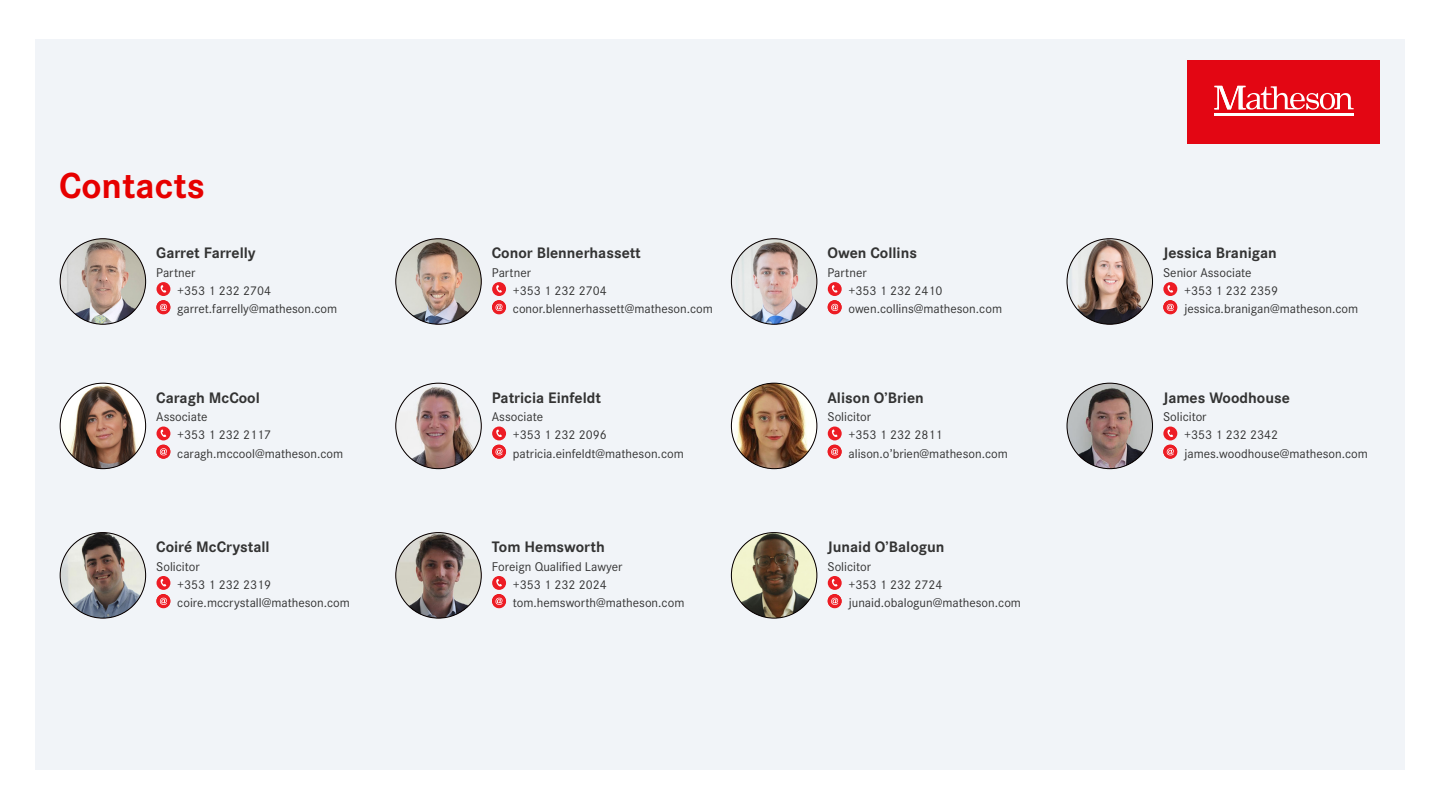
<style>
.page{position:relative;width:1440px;height:810px;background:#fff}
.page>*{position:absolute;margin:0;border:0;box-sizing:border-box;transform-origin:0 0}
.No_Spacing{font:700 37.5px "Corporate S Pro";color:#e60000}
.t1{font:700 15.75px "Corporate S Pro";color:#333}
.t2{font:13.12px "Corporate S Pro";color:#333}
</style>
<div class="page">
<div style="left:35px;top:39px;width:1370px;height:731px;background:#f1f4f8"></div>
<svg style="left:156px;top:300px;width:14px;height:14px"></svg>
<div style="left:157px;top:282px;width:13px;height:14px;background:#ed1c24;border-radius:50%"></div>
<svg style="left:161px;top:285px;width:5px;height:8px"></svg>
<div style="left:157px;top:300px;width:13px;height:14px;background:#ed1c24;border-radius:50%"></div>
<svg style="left:160px;top:304px;width:7px;height:7px"></svg>
<img style="left:60px;top:239px;width:86px;height:85px;border-radius:43px">
<div style="left:157px;top:427px;width:13px;height:13px;background:#ed1c24;border-radius:50%"></div>
<svg style="left:161px;top:429px;width:5px;height:8px"></svg>
<div style="left:157px;top:445px;width:13px;height:14px;background:#ed1c24;border-radius:50%"></div>
<svg style="left:160px;top:448px;width:7px;height:7px"></svg>
<img style="left:60px;top:383px;width:86px;height:86px;border-radius:43px">
<div style="left:1163px;top:427px;width:14px;height:13px;background:#ed1c24;border-radius:50%"></div>
<svg style="left:1167px;top:429px;width:6px;height:8px"></svg>
<div style="left:1163px;top:445px;width:14px;height:14px;background:#ed1c24;border-radius:50%"></div>
<svg style="left:1167px;top:448px;width:7px;height:7px"></svg>
<img style="left:1067px;top:383px;width:86px;height:86px;border-radius:43px">
<div style="left:492px;top:282px;width:14px;height:14px;background:#ed1c24;border-radius:50%"></div>
<svg style="left:496px;top:285px;width:6px;height:8px"></svg>
<div style="left:492px;top:300px;width:14px;height:14px;background:#ed1c24;border-radius:50%"></div>
<svg style="left:496px;top:304px;width:7px;height:7px"></svg>
<img style="left:396px;top:239px;width:85px;height:85px;border-radius:43px">
<div style="left:492px;top:445px;width:14px;height:13px;background:#ea4549;border-radius:50%"></div>
<div style="left:492px;top:427px;width:14px;height:13px;background:#ed1c24;border-radius:50%"></div>
<svg style="left:496px;top:429px;width:6px;height:8px"></svg>
<div style="left:492px;top:445px;width:14px;height:14px;background:#ed1c24;border-radius:50%"></div>
<svg style="left:496px;top:448px;width:7px;height:7px"></svg>
<img style="left:396px;top:383px;width:85px;height:86px;border-radius:43px">
<svg style="left:156px;top:594px;width:14px;height:14px"></svg>
<div style="left:157px;top:576px;width:13px;height:14px;background:#ed1c24;border-radius:50%"></div>
<svg style="left:161px;top:579px;width:5px;height:8px"></svg>
<div style="left:157px;top:594px;width:13px;height:14px;background:#ed1c24;border-radius:50%"></div>
<svg style="left:160px;top:598px;width:7px;height:7px"></svg>
<img style="left:60px;top:533px;width:86px;height:85px;border-radius:43px">
<div style="left:828px;top:282px;width:14px;height:14px;background:#ed1c24;border-radius:50%"></div>
<svg style="left:832px;top:285px;width:6px;height:8px"></svg>
<div style="left:828px;top:300px;width:14px;height:14px;background:#ed1c24;border-radius:50%"></div>
<svg style="left:831px;top:304px;width:7px;height:7px"></svg>
<img style="left:731px;top:239px;width:86px;height:85px;border-radius:43px">
<div style="left:492px;top:576px;width:14px;height:14px;background:#ed1c24;border-radius:50%"></div>
<svg style="left:496px;top:579px;width:6px;height:8px"></svg>
<div style="left:492px;top:594px;width:14px;height:14px;background:#ed1c24;border-radius:50%"></div>
<svg style="left:496px;top:598px;width:7px;height:7px"></svg>
<img style="left:396px;top:533px;width:85px;height:85px;border-radius:43px">
<div style="left:1163px;top:282px;width:14px;height:14px;background:#ed1c24;border-radius:50%"></div>
<svg style="left:1167px;top:285px;width:6px;height:8px"></svg>
<div style="left:1163px;top:300px;width:14px;height:14px;background:#ed1c24;border-radius:50%"></div>
<svg style="left:1167px;top:304px;width:7px;height:7px"></svg>
<img style="left:1067px;top:239px;width:86px;height:85px;border-radius:43px">
<div style="left:828px;top:445px;width:13px;height:13px;background:#ea191f;border-radius:50%"></div>
<div style="left:828px;top:427px;width:14px;height:13px;background:#ed1c24;border-radius:50%"></div>
<svg style="left:832px;top:429px;width:6px;height:8px"></svg>
<div style="left:828px;top:445px;width:14px;height:14px;background:#ed1c24;border-radius:50%"></div>
<svg style="left:831px;top:448px;width:7px;height:7px"></svg>
<img style="left:731px;top:383px;width:86px;height:86px;border-radius:43px">
<div style="left:828px;top:576px;width:14px;height:14px;background:#ed1c24;border-radius:50%"></div>
<svg style="left:832px;top:579px;width:6px;height:8px"></svg>
<div style="left:828px;top:594px;width:14px;height:14px;background:#ed1c24;border-radius:50%"></div>
<svg style="left:831px;top:598px;width:7px;height:7px"></svg>
<img style="left:731px;top:533px;width:86px;height:85px;border-radius:43px">
<div style="left:1187px;top:60px;width:193px;height:83px;background:#e30613"></div>
<hr style="left:1214px;top:113px;width:140px;height:2px;background:#fff">
<svg style="left:1214px;top:86px;width:140px;height:24px"></svg>
<p class="No_Spacing" style="left:59px;top:156px;width:147px">Contacts</p>
<p class="t1" style="left:156px;top:241px;width:101px">Garret Farrelly</p>
<p class="t2" style="left:156px;top:263px;width:41px">Partner</p>
<p class="t2" style="left:177px;top:281px;width:95px">+353 1 232 2704</p>
<p class="t2" style="left:177px;top:300px;width:161px">garret.farrelly@matheson.com</p>
<p class="t1" style="left:156px;top:385px;width:105px">Caragh McCool</p>
<p class="t2" style="left:156px;top:407px;width:53px">Associate</p>
<p class="t2" style="left:177px;top:426px;width:95px">+353 1 232 2117</p>
<p class="t2" style="left:177px;top:444px;width:168px">caragh.mccool@matheson.com</p>
<p class="t1" style="left:156px;top:534px;width:115px">Coiré McCrystall</p>
<p class="t2" style="left:156px;top:557px;width:45px">Solicitor</p>
<p class="t2" style="left:177px;top:575px;width:95px">+353 1 232 2319</p>
<p class="t2" style="left:177px;top:593px;width:174px">coire.mccrystall@matheson.com</p>
<p class="t1" style="left:492px;top:241px;width:151px">Conor Blennerhassett</p>
<p class="t2" style="left:492px;top:263px;width:41px">Partner</p>
<p class="t2" style="left:513px;top:281px;width:95px">+353 1 232 2704</p>
<p class="t2" style="left:513px;top:300px;width:202px">conor.blennerhassett@matheson.com</p>
<p class="t1" style="left:492px;top:385px;width:111px">Patricia Einfeldt</p>
<p class="t2" style="left:492px;top:407px;width:53px">Associate</p>
<p class="t2" style="left:513px;top:426px;width:95px">+353 1 232 2096</p>
<p class="t2" style="left:513px;top:444px;width:172px">patricia.einfeldt@matheson.com</p>
<p class="t1" style="left:492px;top:534px;width:114px">Tom Hemsworth</p>
<p class="t2" style="left:492px;top:557px;width:132px">Foreign Qualified Lawyer</p>
<p class="t2" style="left:513px;top:575px;width:95px">+353 1 232 2024</p>
<p class="t2" style="left:513px;top:593px;width:173px">tom.hemsworth@matheson.com</p>
<p class="t1" style="left:827px;top:241px;width:91px">Owen Collins</p>
<p class="t2" style="left:827px;top:263px;width:41px">Partner</p>
<p class="t2" style="left:849px;top:281px;width:95px">+353 1 232 2410</p>
<p class="t2" style="left:849px;top:300px;width:155px">owen.collins@matheson.com</p>
<p class="t1" style="left:827px;top:385px;width:98px">Alison O’Brien</p>
<p class="t2" style="left:827px;top:407px;width:45px">Solicitor</p>
<p class="t2" style="left:849px;top:426px;width:95px">+353 1 232 2811</p>
<p class="t2" style="left:849px;top:444px;width:161px">alison.o’brien@matheson.com</p>
<p class="t1" style="left:827px;top:534px;width:119px">Junaid O’Balogun</p>
<p class="t2" style="left:827px;top:557px;width:45px">Solicitor</p>
<p class="t2" style="left:849px;top:575px;width:95px">+353 1 232 2724</p>
<p class="t2" style="left:849px;top:593px;width:174px">junaid.obalogun@matheson.com</p>
<p class="t1" style="left:1163px;top:241px;width:115px">Jessica Branigan</p>
<p class="t2" style="left:1163px;top:263px;width:90px">Senior Associate</p>
<p class="t2" style="left:1184px;top:281px;width:95px">+353 1 232 2359</p>
<p class="t2" style="left:1184px;top:300px;width:176px">jessica.branigan@matheson.com</p>
<p class="t1" style="left:1163px;top:385px;width:128px">James Woodhouse</p>
<p class="t2" style="left:1163px;top:407px;width:45px">Solicitor</p>
<p class="t2" style="left:1184px;top:426px;width:95px">+353 1 232 2342</p>
<p class="t2" style="left:1184px;top:444px;width:185px">james.woodhouse@matheson.com</p>
</div>
